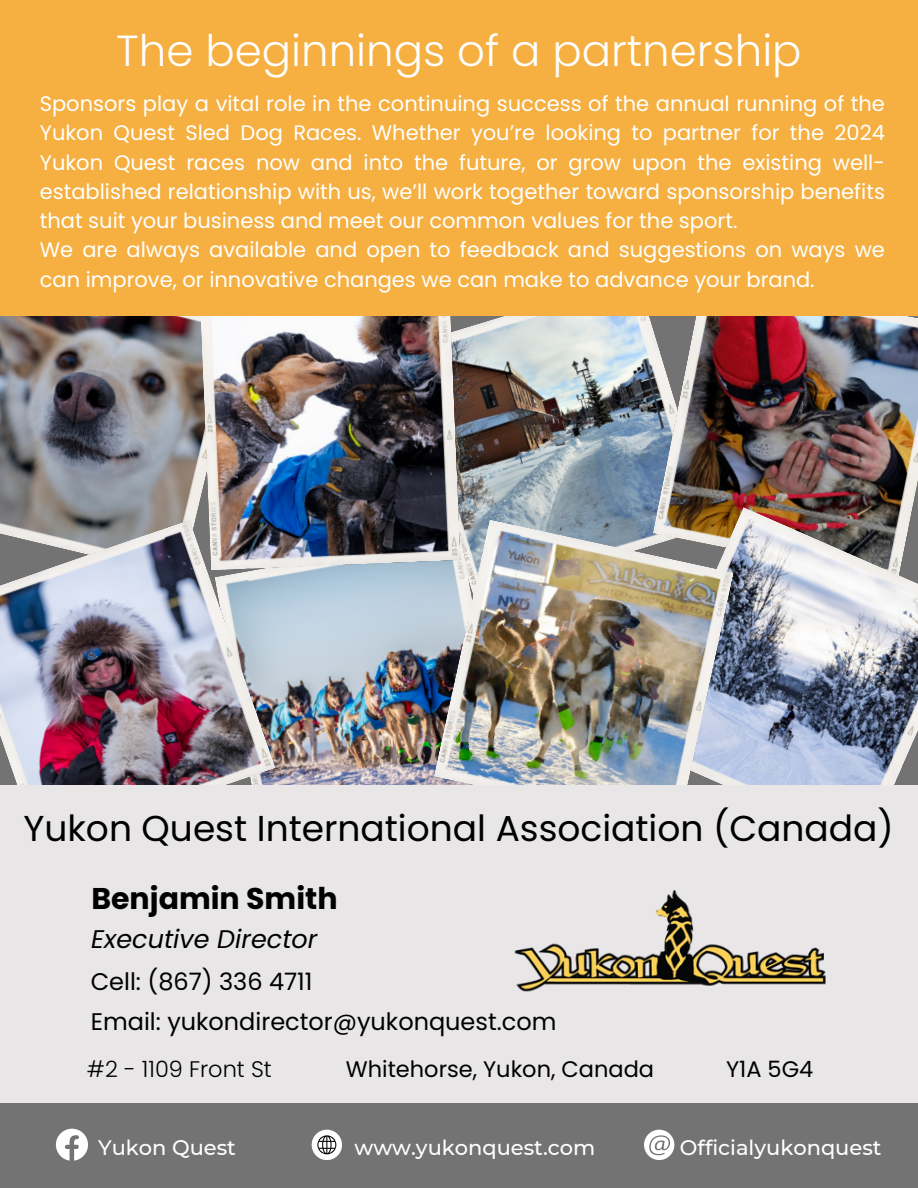
<style>
.page{position:relative;width:918px;height:1188px;background:#737373}
.page>*{position:absolute;margin:0;border:0;box-sizing:border-box;transform-origin:0 0}
.t1{font:300 43.5px "Poppins";color:#fff}
.t2{font:36px "Poppins";color:#000}
.t3{font:700 30px "Poppins";color:#000}
.t4{font:italic 25.5px "Poppins";color:#000}
.t5{font:24px "Poppins";color:#000}
.t6{font:22.5px "Poppins";color:#000}
.t7{font:300 22.5px "Poppins";color:#000}
.t8{font:21px/29.2px "Poppins";color:#fff;text-align:justify}
.t9{font:500 21px "Montserrat";color:#fff}
</style>
<div class="page">
<img style="left:461px;top:316px;width:192px;height:204px">
<img style="left:276px;top:570px;width:158px;height:215px">
<img style="left:653px;top:316px;width:265px;height:191px">
<img style="left:0;top:316px;width:200px;height:204px">
<img style="left:200px;top:316px;width:261px;height:254px">
<div style="left:0;top:0;width:918px;height:316px;background:#f5b041"></div>
<img style="left:638px;top:507px;width:280px;height:278px">
<img style="left:434px;top:520px;width:300px;height:265px">
<img style="left:0;top:520px;width:276px;height:265px">
<div style="left:0;top:785px;width:918px;height:318px;background:#e8e6e6"></div>
<img style="left:514px;top:890px;width:312px;height:102px">
<svg style="left:312px;top:1130px;width:30px;height:30px"></svg>
<svg style="left:55px;top:1128px;width:33px;height:33px"></svg>
<svg style="left:644px;top:1130px;width:30px;height:30px"></svg>
<p class="t1" style="left:116px;top:20px;width:687px">The beginnings of a partnership</p>
<p class="t8" style="left:40px;top:89px;width:847px">Sponsors play a vital role in the continuing success of the annual running of the Yukon Quest Sled Dog Races. Whether you’re looking to partner for the 2024<br>Yukon Quest races now and into the future, or grow upon the existing well&shy;established relationship with us, we’ll work together toward sponsorship benefits that suit your business and meet our common values for the sport.</p>
<p class="t8" style="left:40px;top:235px;width:847px">We are always available and open to feedback and suggestions on ways we can improve, or innovative changes we can make to advance your brand.</p>
<p class="t2" style="left:23px;top:803px;width:872px">Yukon Quest International Association (Canada)</p>
<p class="t3" style="left:91px;top:877px;width:248px">Benjamin Smith</p>
<p class="t4" style="left:91px;top:921px;width:228px">Executive Director</p>
<p class="t5" style="left:91px;top:965px;width:223px">Cell: (867) 336 4711</p>
<p class="t5" style="left:91px;top:1005px;width:467px">Email: yukondirector@yukonquest.com</p>
<p class="t7" style="left:87px;top:1054px;width:187px">#2 - 1109 Front St</p>
<p class="t6" style="left:346px;top:1054px;width:310px">Whitehorse, Yukon, Canada</p>
<p class="t6" style="left:726px;top:1054px;width:89px">Y1A 5G4</p>
<p class="t9" style="left:98px;top:1134px;width:139px">Yukon Quest</p>
<p class="t9" style="left:355px;top:1134px;width:242px">www.yukonquest.com</p>
<p class="t9" style="left:680px;top:1134px;width:203px">Officialyukonquest</p>
</div>
